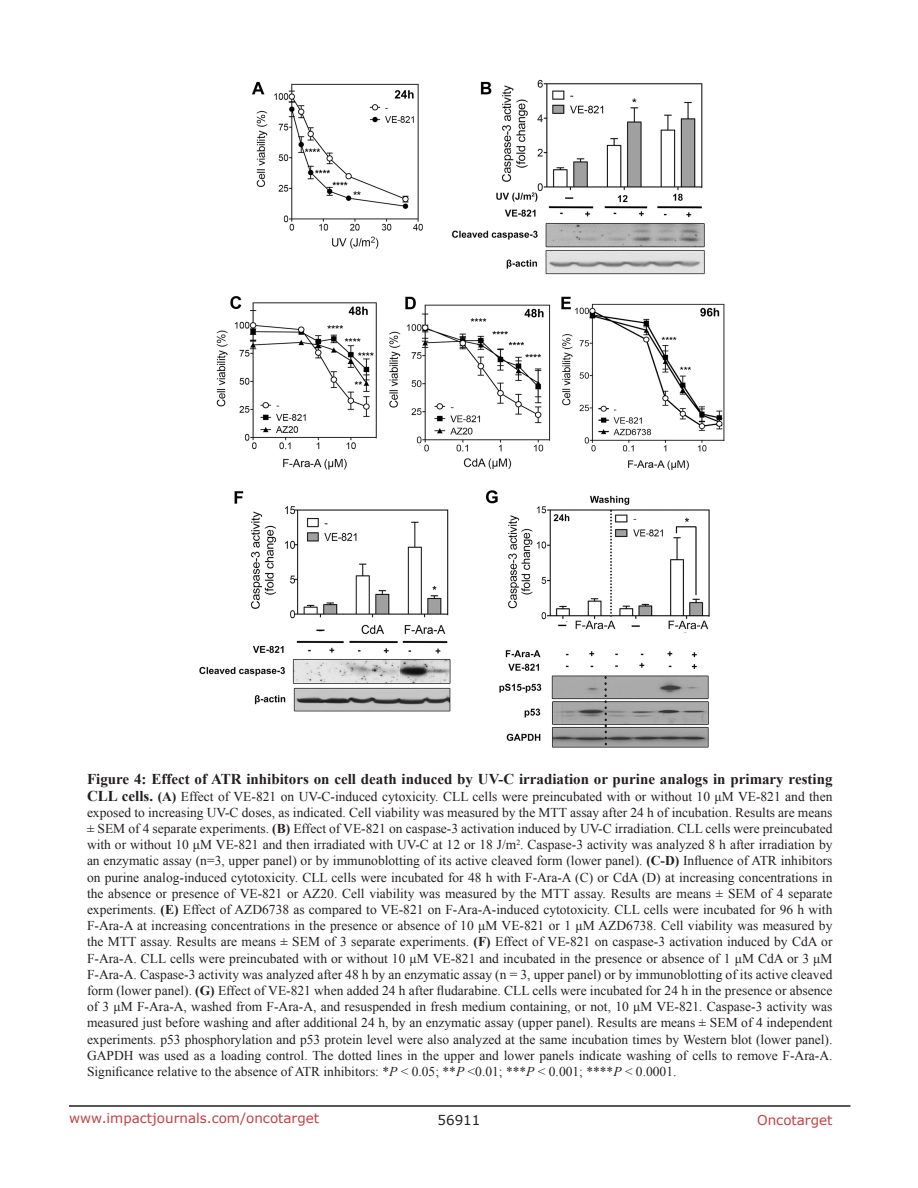
<style>
.page{position:relative;width:918px;height:1188px;background:#fff}
.page>*{position:absolute;margin:0;border:0;box-sizing:border-box;transform-origin:0 0}
.figuretext{font:700 15px "Times New Roman";color:#231f20}
.figuretext-2{font:13.5px/16.2px "Times New Roman";color:#231f20;text-align:justify}
.t1{font:13.5px "Verdana";color:#c24141}
.t2{font:13.5px "Verdana";color:#231f20}
.s1{font-weight:700;font-size:15px}
.s2{font-weight:700}
.s3{font-style:italic}
</style>
<div class="page">
<hr style="left:69px;top:1105px;width:781px;height:2px;background:#231f20">
<img style="left:199px;top:79px;width:526px;height:669px">
<p class="figuretext" style="left:87px;top:769px;width:747px">Figure 4: Effect of ATR inhibitors on cell death induced by UV-C irradiation or purine analogs in primary resting</p>
<p class="figuretext-2" style="left:87px;top:788px;width:747px"><span class="s1">CLL cells.</span> <span class="s2">(A)</span> Effect of VE-821 on UV-C-induced cytoxicity. CLL cells were preincubated with or without 10 μM VE-821 and then exposed to increasing UV-C doses, as indicated. Cell viability was measured by the MTT assay after 24 h of incubation. Results are means ± SEM of 4 separate experiments. <span class="s2">(B)</span> Effect of VE-821 on caspase-3 activation induced by UV-C irradiation. CLL cells were preincubated with or without 10 μM VE-821 and then irradiated with UV-C at 12 or 18 J/m<sup>2</sup>. Caspase-3 activity was analyzed 8 h after irradiation by an enzymatic assay (n=3, upper panel) or by immunoblotting of its active cleaved form (lower panel). <span class="s2">(C-D)</span> Influence of ATR inhibitors on purine analog-induced cytotoxicity. CLL cells were incubated for 48 h with F-Ara-A (C) or CdA (D) at increasing concentrations in the absence or presence of VE-821 or AZ20. Cell viability was measured by the MTT assay. Results are means ± SEM of 4 separate experiments. <span class="s2">(E)</span> Effect of AZD6738 as compared to VE-821 on F-Ara-A-induced cytotoxicity. CLL cells were incubated for 96 h with F-Ara-A at increasing concentrations in the presence or absence of 10 μM VE-821 or 1 μM AZD6738. Cell viability was measured by the MTT assay. Results are means ± SEM of 3 separate experiments. <span class="s2">(F)</span> Effect of VE-821 on caspase-3 activation induced by CdA or F-Ara-A. CLL cells were preincubated with or without 10 μM VE-821 and incubated in the presence or absence of 1 μM CdA or 3 μM F-Ara-A. Caspase-3 activity was analyzed after 48 h by an enzymatic assay (n = 3, upper panel) or by immunoblotting of its active cleaved form (lower panel). <span class="s2">(G)</span> Effect of VE-821 when added 24 h after fludarabine. CLL cells were incubated for 24 h in the presence or absence of 3 μM F-Ara-A, washed from F-Ara-A, and resuspended in fresh medium containing, or not, 10 μM VE-821. Caspase-3 activity was measured just before washing and after additional 24 h, by an enzymatic assay (upper panel). Results are means ± SEM of 4 independent experiments. p53 phosphorylation and p53 protein level were also analyzed at the same incubation times by Western blot (lower panel).<br>GAPDH was used as a loading control. The dotted lines in the upper and lower panels indicate washing of cells to remove F-Ara-A.<br>Significance relative to the absence of ATR inhibitors: *<span class="s3">P</span> &lt; 0.05; **<span class="s3">P</span> &lt;0.01; ***<span class="s3">P</span> &lt; 0.001; ****<span class="s3">P</span> &lt; 0.0001.</p>
<p class="t1" style="left:69px;top:1109px;width:252px">www.impactjournals.com/oncotarget</p>
<p class="t2" style="left:438px;top:1111px;width:44px">56911</p>
<p class="t1" style="left:757px;top:1111px;width:77px">Oncotarget</p>
</div>
